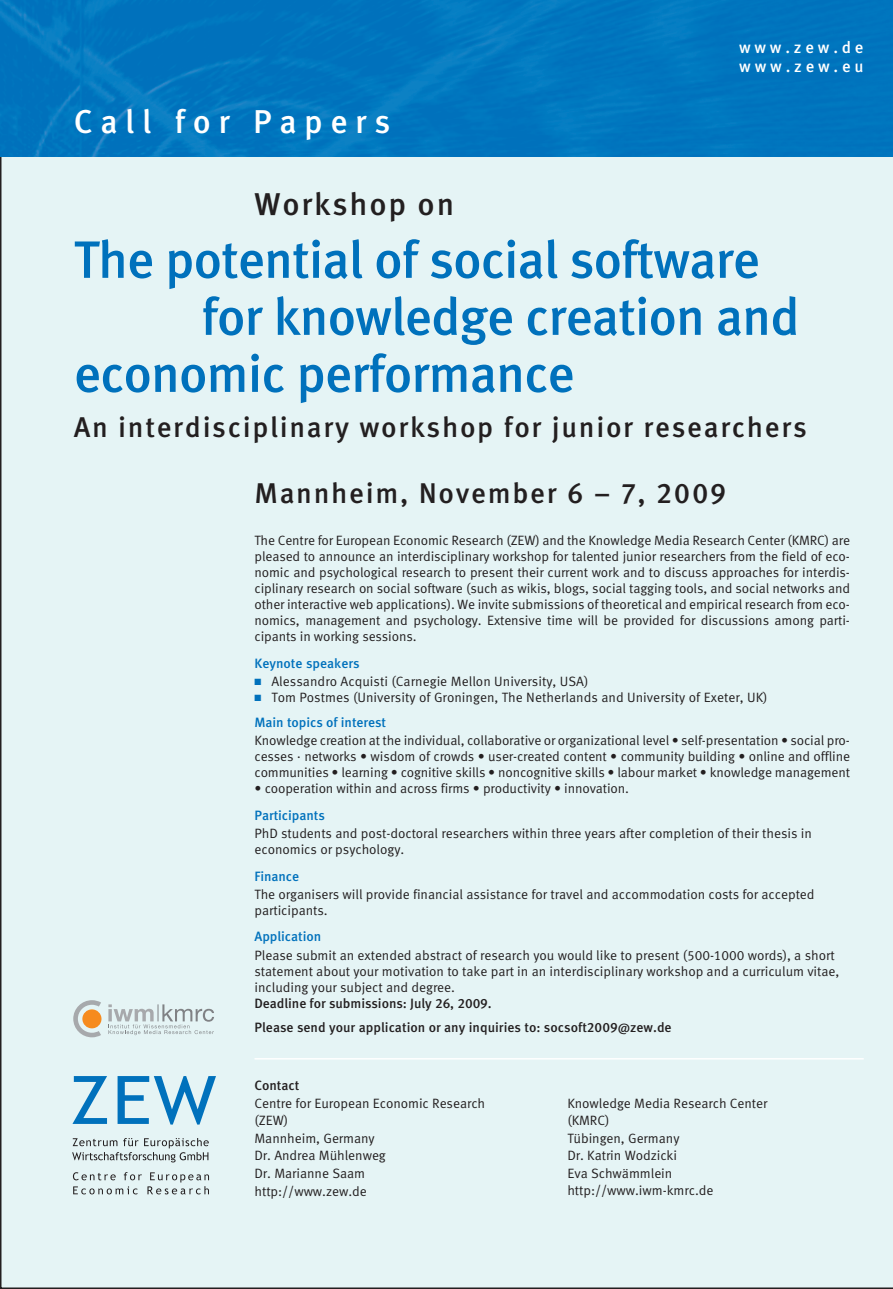
<style>
.page{position:relative;width:893px;height:1289px;background:#fff}
.page>*{position:absolute;margin:0;border:0;box-sizing:border-box;transform-origin:0 0}
.t1{font:500 52.5px "Meta Pro";letter-spacing:-.025em;color:#0071bc}
.t2{font:500 33px "Meta Pro";letter-spacing:.23em;color:#fff}
.t3{font:500 31.5px "Meta Pro";letter-spacing:.055em;color:#231f20}
.t4{font:500 28.5px "Meta Pro";letter-spacing:.055em;color:#231f20}
.t5{font:500 16.5px/19.8px "Meta Pro";letter-spacing:.23em;color:#fff}
.t6{font:13.5px/16px "Meta Pro";letter-spacing:-.005em;color:#231f20}
.t7{font:500 13.5px/24.6px "Meta Pro";color:#231f20}
.t8{font:500 13.5px "Meta Pro";letter-spacing:-.005em;color:#0071bc}
.s1{color:#0071bc}
.s2{font-weight:500;color:#0071bc}
</style>
<div class="page">
<div style="left:0;top:156px;width:892px;height:1132px;background:#e5f4f5"></div>
<img style="left:0;top:0;width:892px;height:156px">
<svg style="left:73px;top:1172px;width:136px;height:22px;background:#c8d4d5"></svg>
<svg style="left:72px;top:1076px;width:35px;height:47px;background:#8ec2df"></svg>
<svg style="left:118px;top:1076px;width:98px;height:48px;background:#8ec2df"></svg>
<svg style="left:72px;top:1137px;width:137px;height:25px;background:#c1cdce"></svg>
<svg style="left:73px;top:1000px;width:28px;height:37px"></svg>
<svg style="left:108px;top:1004px;width:106px;height:31px;background:#d0dcde"></svg>
<hr style="left:254px;top:1058px;width:609px;height:1px;background:#fff">
<h2 class="t2" style="left:74px;top:110px;width:318px">Call for Papers</h2>
<h3 class="t3" style="left:254px;top:193px;width:201px">Workshop on</h3>
<p class="t5" style="left:739px;top:38px;width:126px">www.zew.de www.zew.eu</p>
<h1 class="t1" style="left:74px;top:240px;width:688px">The potential of social software</h1>
<h1 class="t1" style="left:201px;top:297px;width:600px">for knowledge creation and</h1>
<h1 class="t1" style="left:74px;top:354px;width:502px">economic performance</h1>
<h3 class="t4" style="left:74px;top:416px;width:734px">An interdisciplinary workshop for junior researchers</h3>
<h3 class="t4" style="left:254px;top:482px;width:473px">Mannheim, November 6 – 7, 2009</h3>
<p class="t6" style="left:254px;top:533px;width:597px;text-align:justify">The Centre for European Economic Research (ZEW) and the Knowledge Media Research Center (KMRC) are pleased to announce an interdisciplinary workshop for talented junior researchers from the field of eco&shy;nomic and psychological research to present their current work and to discuss approaches for interdis - ciplinary research on social software (such as wikis, blogs, social tagging tools, and social networks and other interactive web applications). We invite submissions of theoretical and empirical research from eco&shy;nomics, management and psychology. Extensive time will be provided for discussions among parti - cipants in working sessions.</p>
<p class="t8" style="left:254px;top:658px;width:107px">Keynote speakers</p>
<p class="t6" style="left:254px;top:674px;width:335px"><span class="s1">■</span> Alessandro Acquisti (Carnegie Mellon University, USA)</p>
<p class="t6" style="left:254px;top:686px;width:514px;line-height:24.6px"><span class="s1">■</span> Tom Postmes (University of Groningen, The Netherlands and University of Exeter, UK)<br><span class="s2">Main topics of interest</span></p>
<p class="t6" style="left:254px;top:733px;width:597px;text-align:justify">Knowledge creation at the individual, collaborative or organizational level • self-presentation • social pro&shy;cesses ∙ networks • wisdom of crowds • user-created content • community building • online and offline communities • learning • cognitive skills • noncognitive skills • labour market • knowledge management</p>
<p class="t6" style="left:254px;top:781px;width:376px">• cooperation within and across firms • productivity • innovation.</p>
<p class="t8" style="left:254px;top:809px;width:72px">Participants</p>
<p class="t6" style="left:254px;top:826px;width:559px">PhD students and post-doctoral researchers within three years after completion of their thesis in economics or psychology.</p>
<p class="t8" style="left:254px;top:870px;width:46px">Finance</p>
<p class="t6" style="left:254px;top:887px;width:561px">The organisers will provide financial assistance for travel and accommodation costs for accepted participants.</p>
<p class="t8" style="left:254px;top:931px;width:68px">Application</p>
<p class="t6" style="left:254px;top:947px;width:586px">Please submit an extended abstract of research you would like to present (500-1000 words), a short statement about your motivation to take part in an interdisciplinary workshop and a curriculum vitae, including your subject and degree.</p>
<p class="t7" style="left:254px;top:991px;width:418px">Deadline for submissions: July 26, 2009.<br>Please send your application or any inquiries to: socsoft2009@zew.de</p>
<p class="t7" style="left:254px;top:1074px;width:46px">Contact</p>
<p class="t6" style="left:254px;top:1095px;width:232px;line-height:17.5px">Centre for European Economic Research (ZEW)<br>Mannheim, Germany<br>Dr. Andrea Mühlenweg<br>Dr. Marianne Saam<br>http://www.zew.de</p>
<p class="t6" style="left:567px;top:1094px;width:202px;line-height:17.5px">Knowledge Media Research Center (KMRC)<br>Tübingen, Germany<br>Dr. Katrin Wodzicki<br>Eva Schwämmlein http://www.iwm-kmrc.de</p>
</div>
